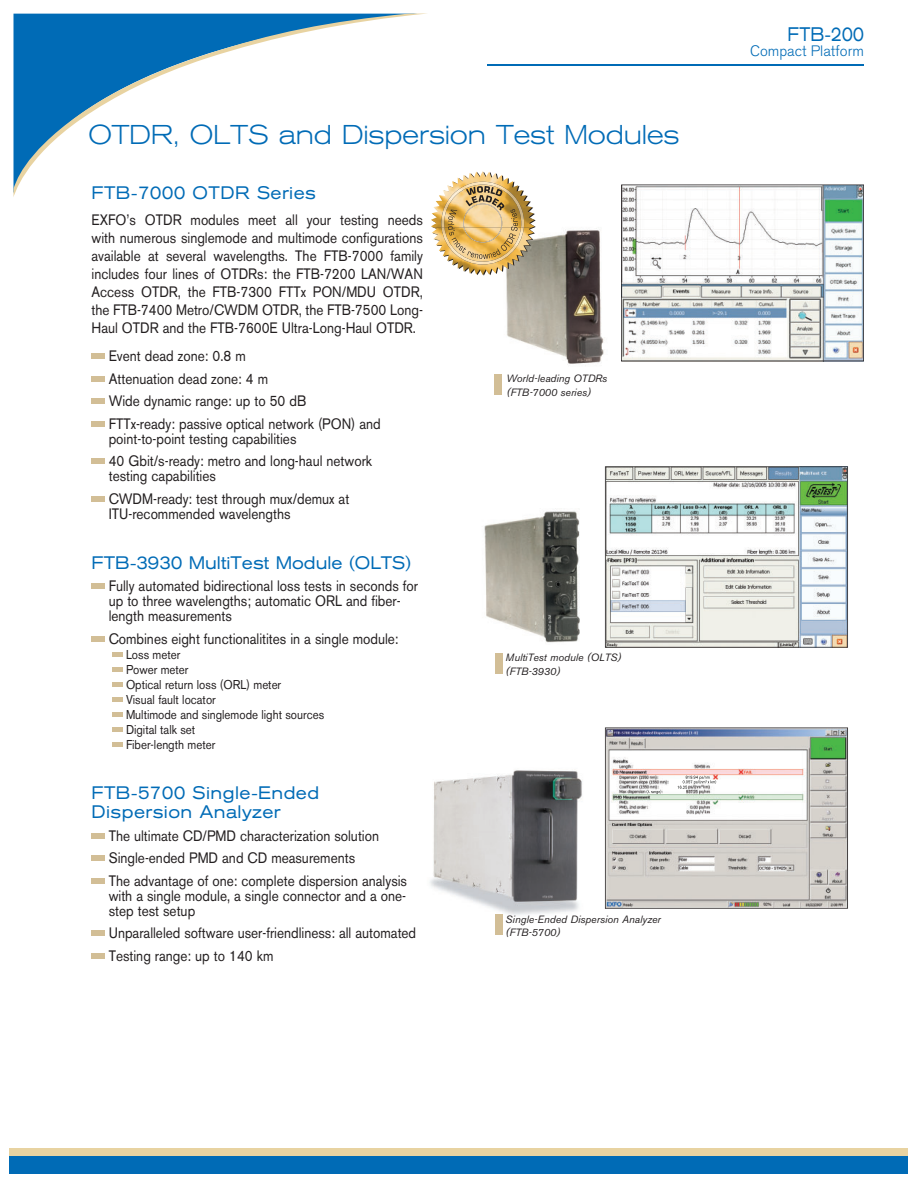
<style>
.page{position:relative;width:918px;height:1188px;background:#fff}
.page>*{position:absolute;margin:0;border:0;box-sizing:border-box;transform-origin:0 0}
.t1{font:300 expanded 27px "Akzidenz Grotesk BE";letter-spacing:-.01em;color:#006bb6;scale:.95 1}
.t2{font:expanded 19.5px "Akzidenz Grotesk BE";color:#006bb6;scale:.8 1}
.t3{font:expanded 18px/19.5px "Akzidenz Grotesk BE";letter-spacing:.025em;color:#006bb6;scale:.9 1}
.t4{font:expanded 18px "Akzidenz Grotesk BE";color:#006bb6;scale:.9 1}
.t5{font:15px/22.5px "Akzidenz Grotesk BE";color:#231f20;scale:.9 1}
.t6{font:300 15px "Akzidenz Grotesk BE";color:#006bb6}
.t7{font:12.75px/15px "Akzidenz Grotesk BE";color:#231f20;scale:.9 1}
.t8{font:italic 10.5px/13.5px "Akzidenz Grotesk BE";color:#231f20}
</style>
<div class="page">
<svg style="left:14px;top:14px;width:408px;height:181px"></svg>
<div style="left:9px;top:1148px;width:899px;height:18px;background:#e8d3a1"></div>
<div style="left:9px;top:1157px;width:899px;height:17px;background:#006bb6"></div>
<hr style="left:488px;top:65px;width:376px;height:1px;background:#006bb6">
<svg style="left:621px;top:185px;width:243px;height:176px"></svg>
<svg style="left:605px;top:466px;width:243px;height:182px"></svg>
<img style="left:506px;top:228px;width:98px;height:137px">
<img style="left:484px;top:511px;width:96px;height:132px">
<div style="left:90px;top:184px;width:334px;height:827px;background:#fff"></div>
<div style="left:92px;top:353px;width:13px;height:6px;background:#d2be96"></div>
<div style="left:92px;top:376px;width:13px;height:5px;background:#d2be96"></div>
<div style="left:92px;top:398px;width:13px;height:6px;background:#d2be96"></div>
<div style="left:92px;top:421px;width:13px;height:5px;background:#d2be96"></div>
<div style="left:92px;top:458px;width:13px;height:6px;background:#d2be96"></div>
<div style="left:92px;top:496px;width:13px;height:5px;background:#d2be96"></div>
<div style="left:92px;top:584px;width:13px;height:5px;background:#d2be96"></div>
<div style="left:92px;top:636px;width:13px;height:5px;background:#d2be96"></div>
<div style="left:112px;top:652px;width:11px;height:5px;background:#d2be96"></div>
<div style="left:112px;top:667px;width:11px;height:5px;background:#d2be96"></div>
<div style="left:112px;top:682px;width:11px;height:5px;background:#d2be96"></div>
<div style="left:112px;top:697px;width:11px;height:5px;background:#d2be96"></div>
<div style="left:112px;top:712px;width:11px;height:5px;background:#d2be96"></div>
<div style="left:112px;top:727px;width:11px;height:5px;background:#d2be96"></div>
<div style="left:112px;top:742px;width:11px;height:5px;background:#d2be96"></div>
<div style="left:92px;top:833px;width:13px;height:5px;background:#d2be96"></div>
<div style="left:92px;top:856px;width:13px;height:5px;background:#d2be96"></div>
<div style="left:92px;top:878px;width:13px;height:5px;background:#d2be96"></div>
<div style="left:92px;top:931px;width:13px;height:5px;background:#d2be96"></div>
<div style="left:92px;top:953px;width:13px;height:5px;background:#d2be96"></div>
<svg style="left:432px;top:172px;width:104px;height:104px"></svg>
<div style="left:495px;top:374px;width:7px;height:21px;background:#d2be96"></div>
<div style="left:495px;top:653px;width:7px;height:21px;background:#d2be96"></div>
<svg style="left:605px;top:728px;width:243px;height:181px;fill:#d6d2cc"></svg>
<img style="left:429px;top:770px;width:153px;height:163px">
<div style="left:495px;top:914px;width:7px;height:21px;background:#d2be96"></div>
<h1 class="t1" style="left:88px;top:119px;width:624px">OtDr, OLtS and Dispersion test Modules</h1>
<p class="t3" style="left:92px;top:183px;width:251px">FTB-7000 OTDR Series</p>
<p class="t5" style="left:92px;top:210px;width:370px;line-height:18px;text-align:justify">EXFO’s OTDR modules meet all your testing needs with numerous singlemode and multimode configurations available at several wavelengths. The FTB-7000 family includes four lines of OTDRs: the FTB-7200 LAN/WAN Access OTDR, the FTB-7300 FTTx PON/MDU OTDR, the FTB-7400 Metro/CWDM OTDR, the FTB-7500 Long-Haul OTDR and the FTB-7600E Ultra-Long-Haul OTDR.</p>
<p class="t5" style="left:109px;top:345px;width:304px">Event dead zone: 0.8 m<br>Attenuation dead zone: 4 m<br>Wide dynamic range: up to 50 dB<br>FTTx-ready: passive optical network (PON) and</p>
<p class="t5" style="left:109px;top:427px;width:294px">point-to-point testing capabilities<br>40 Gbit/s-ready: metro and long-haul network</p>
<p class="t5" style="left:109px;top:465px;width:269px">testing capabilities<br>CWDM-ready: test through mux/demux at</p>
<p class="t5" style="left:109px;top:502px;width:203px">ITU-recommended wavelengths</p>
<p class="t4" style="left:92px;top:552px;width:356px">FTB-3930 MultiTest Module (OLTS)</p>
<p class="t5" style="left:109px;top:578px;width:345px;line-height:15px">Fully automated bidirectional loss tests in seconds for up to three wavelengths; automatic ORL and fiber&shy;length measurements</p>
<p class="t5" style="left:109px;top:627px;width:324px">Combines eight functionalitites in a single module:</p>
<p class="t7" style="left:126px;top:647px;width:222px">Loss meter<br>Power meter<br>Optical return loss (ORL) meter<br>Visual fault locator<br>Multimode and singlemode light sources<br>Digital talk set<br>Fiber-length meter</p>
<p class="t3" style="left:92px;top:783px;width:255px">FTB-5700 Single-Ended<br>Dispersion Analyzer</p>
<p class="t5" style="left:109px;top:824px;width:333px">The ultimate CD/PMD characterization solution<br>Single-ended PMD and CD measurements<br>The advantage of one: complete dispersion analysis</p>
<p class="t5" style="left:109px;top:888px;width:332px;line-height:15px">with a single module, a single connector and a one&shy;step test setup</p>
<p class="t5" style="left:109px;top:922px;width:343px">Unparalleled software user-friendliness: all automated<br>Testing range: up to 140 km</p>
<p class="t8" style="left:506px;top:372px;width:102px">World-leading OTDRs (FTB-7000 series)</p>
<p class="t8" style="left:506px;top:651px;width:117px">MultiTest module (OLTS) (FTB-3930)</p>
<p class="t8" style="left:506px;top:912px;width:157px">Single-Ended Dispersion Analyzer (FTB-5700)</p>
<h2 class="t2" style="left:788px;top:23px;width:97px">FTB-200</h2>
<p class="t6" style="left:750px;top:42px;width:115px">Compact Platform</p>
</div>
